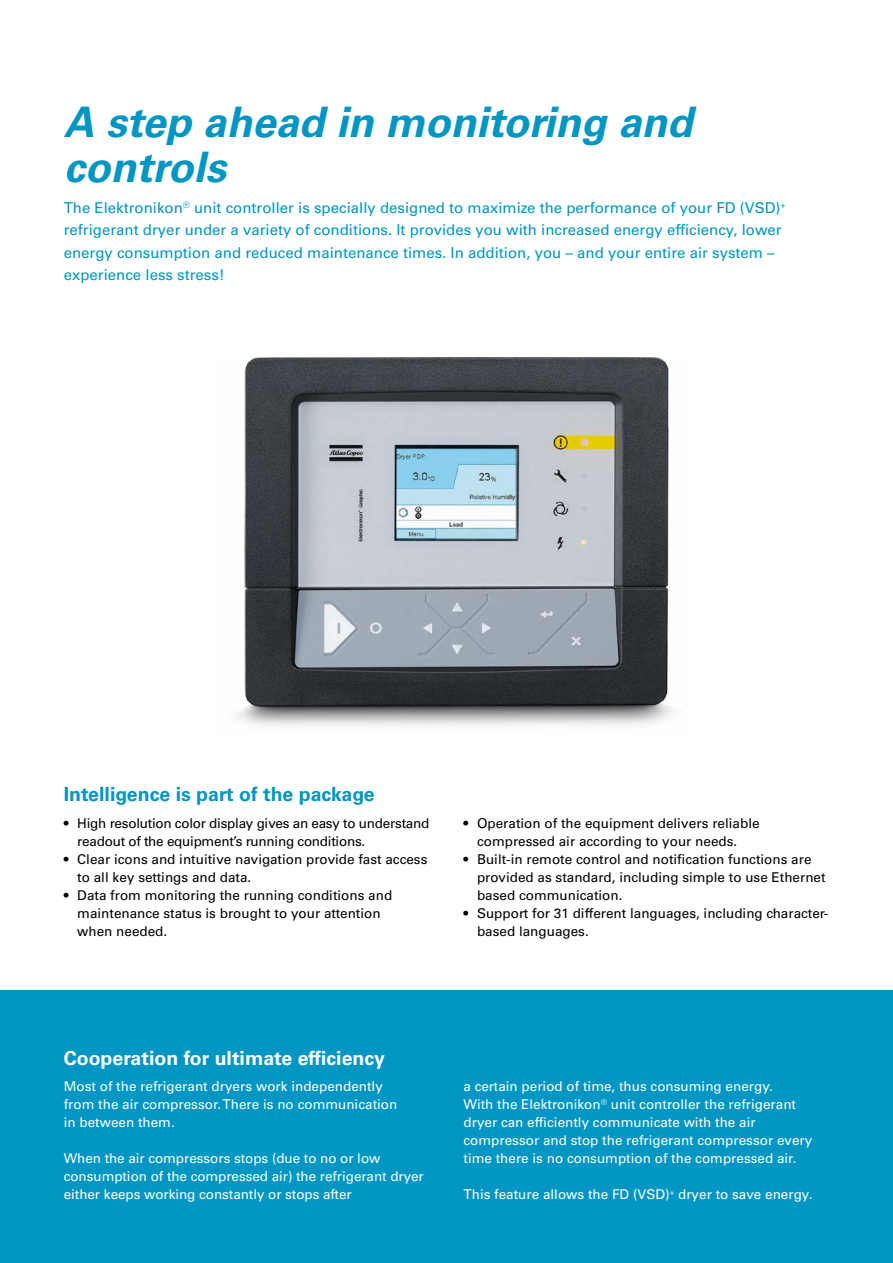
<style>
.page{position:relative;width:893px;height:1263px;background:#fff}
.page>*{position:absolute;margin:0;border:0;box-sizing:border-box;transform-origin:0 0}
.t1{font:italic 700 42px/45px "Univers LT Std";color:#0096c3}
.t2{font:700 19.5px "Univers LT Std";color:#fff}
.t3{font:700 19.5px "Univers LT Std";color:#0096c3}
.t4{font:15px/22.5px "Univers LT Std";color:#0096c3}
.t5{font:13.5px/18px "Univers LT Std";color:#fff}
.t6{font:13.5px/18px "Univers LT Std";color:#000}
.t7{font:13.5px/18px "Univers LT Std";letter-spacing:-.02em;color:#000}
</style>
<div class="page">
<img style="left:238px;top:357px;width:436px;height:369px">
<div style="left:0;top:991px;width:893px;height:272px;background:#0096c3"></div>
<h1 class="t1" style="left:64px;top:100px;width:631px">A step ahead in monitoring and controls</h1>
<p class="t4" style="left:64px;top:196px;width:723px">The Elektronikon<sup>®</sup> unit controller is specially designed to maximize the performance of your FD (VSD)<sup>+ </sup>refrigerant dryer under a variety of conditions. It provides you with increased energy efficiency, lower energy consumption and reduced maintenance times. In addition, you – and your entire air system – experience less stress!</p>
<h2 class="t3" style="left:64px;top:783px;width:312px">Intelligence is part of the package</h2>
<p class="t7" style="left:77px;top:814px;width:354px;text-indent:-14px">• High resolution color display gives an easy to understand readout of the equipment’s running conditions.</p>
<p class="t6" style="left:77px;top:850px;width:352px;text-indent:-14px">• Clear icons and intuitive navigation provide fast access to all key settings and data.</p>
<p class="t6" style="left:77px;top:886px;width:316px;text-indent:-14px">• Data from monitoring the running conditions and maintenance status is brought to your attention when needed.</p>
<p class="t6" style="left:477px;top:814px;width:284px;text-indent:-14px">• Operation of the equipment delivers reliable compressed air according to your needs.</p>
<p class="t6" style="left:477px;top:850px;width:350px;text-indent:-14px">• Built-in remote control and notification functions are provided as standard, including simple to use Ethernet based communication.</p>
<p class="t6" style="left:477px;top:904px;width:353px;text-indent:-14px">• Support for 31 different languages, including character&shy;based languages.</p>
<h2 class="t2" style="left:64px;top:1046px;width:323px">Cooperation for ultimate efficiency</h2>
<p class="t5" style="left:64px;top:1077px;width:335px">Most of the refrigerant dryers work independently from the air compressor. There is no communication in between them.</p>
<p class="t5" style="left:64px;top:1149px;width:362px">When the air compressors stops (due to no or low consumption of the compressed air) the refrigerant dryer either keeps working constantly or stops after</p>
<p class="t5" style="left:463px;top:1077px;width:350px">a certain period of time, thus consuming energy.<br>With the Elektronikon<sup>®</sup> unit controller the refrigerant dryer can efficiently communicate with the air compressor and stop the refrigerant compressor every time there is no consumption of the compressed air.</p>
<p class="t5" style="left:463px;top:1185px;width:350px">This feature allows the FD (VSD)<sup>+</sup> dryer to save energy.</p>
</div>
